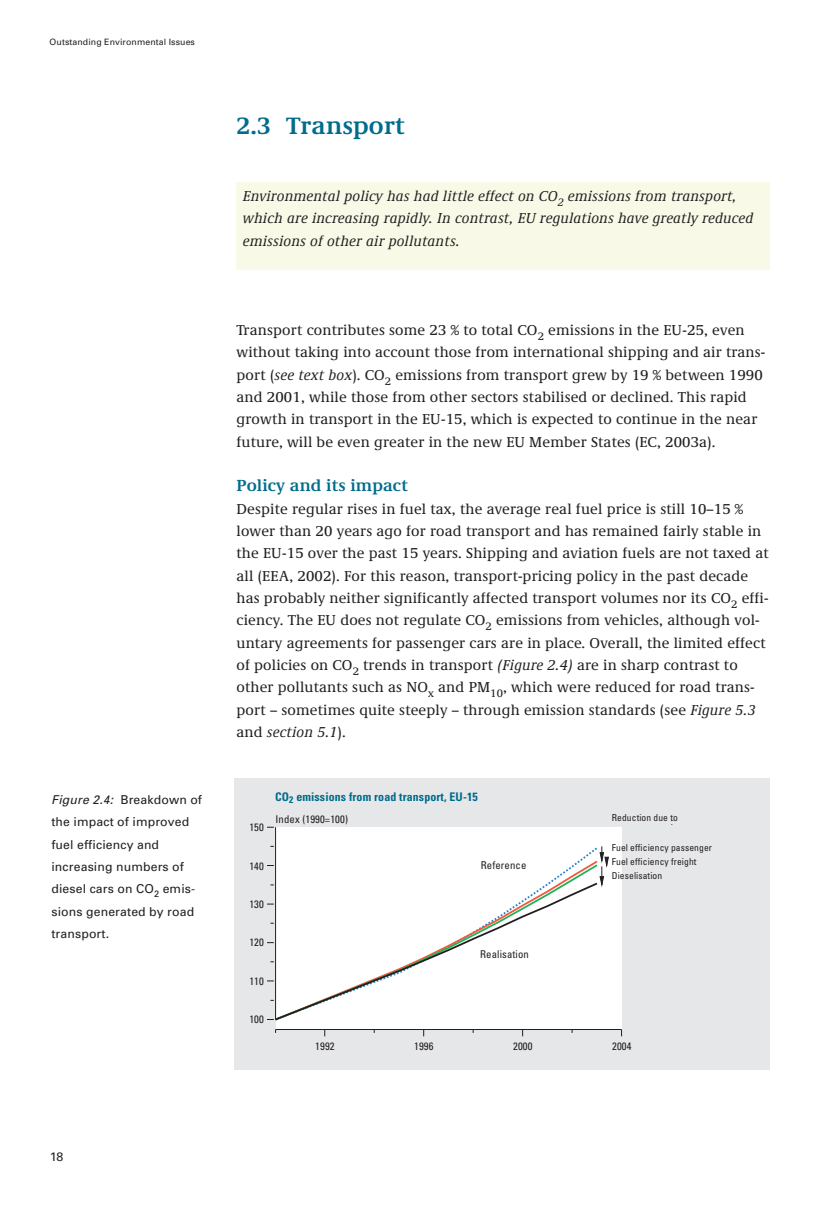
<style>
.page{position:relative;width:819px;height:1216px;background:#fff}
.page>*{position:absolute;margin:0;border:0;box-sizing:border-box;transform-origin:0 0}
.t1{font:700 24.5px "RIVM Demos";letter-spacing:.01em;color:#006c8c}
.t2{font:700 16.62px "RIVM Demos";letter-spacing:.01em;color:#006c8c}
.t3{font:14.88px/22.4px "RIVM Demos";letter-spacing:.01em;color:#231f20}
.t4{font:italic 14.88px/22.4px "RIVM Demos";letter-spacing:.01em;color:#231f20}
.t5{font:12.25px/22.4px "Univers";letter-spacing:.01em;color:#231f20}
.t6{font:700 condensed 11.9px "Univers";letter-spacing:.01em;color:#006c8c}
.t7{font:condensed 10.67px "Univers";letter-spacing:.01em;color:#231f20}
.t8{font:condensed 9.45px/14px "Univers";letter-spacing:.01em;color:#231f20}
.t9{font:8.75px "Univers";letter-spacing:.01em;color:#231f20}
.s1{font-style:italic}
.s2{font-family:"Arial Narrow";font-stretch:normal}
</style>
<div class="page">
<div style="left:234px;top:778px;width:535px;height:292px;background:#e6e7e9"></div>
<div style="left:275px;top:827px;width:346px;height:202px;background:#fff"></div>
<svg style="left:276px;top:862px;width:322px;height:19px"></svg>
<svg style="left:273px;top:881px;width:325px;height:140px"></svg>
<hr style="left:275px;top:1029px;width:346px;height:1px;background:#231f20">
<hr style="left:275px;top:827px;width:1px;height:192px;background:#231f20">
<svg style="left:599px;top:846px;width:10px;height:41px"></svg>
<div style="left:236px;top:182px;width:533px;height:88px;background:#f9f9e7"></div>
<p class="t9" style="left:50px;top:38px;width:147px">Outstanding Environmental Issues</p>
<p class="t5" style="left:51px;top:789px;width:152px"><span class="s1">Figure 2.4:</span> Breakdown of the impact of improved fuel efficiency and increasing numbers of diesel cars on CO<sub>2</sub> emis&shy;sions generated by road transport.</p>
<h1 class="t1" style="left:236px;top:116px;width:170px">2.3 Transport</h1>
<p class="t4" style="left:243px;top:186px;width:511px">Environmental policy has had little effect on CO<sub>2</sub> emissions from transport, which are increasing rapidly. In contrast, EU regulations have greatly reduced emissions of other air pollutants.</p>
<p class="t3" style="left:236px;top:320px;width:530px">Transport contributes some 23 % to total CO<sub>2</sub> emissions in the EU-25, even without taking into account those from international shipping and air trans&shy;port (<span class="s1">see text box</span>). CO<sub>2</sub> emissions from transport grew by 19 % between 1990 and 2001, while those from other sectors stabilised or declined. This rapid growth in transport in the EU-15, which is expected to continue in the near future, will be even greater in the new EU Member States (EC, 2003a).</p>
<p class="t2" style="left:236px;top:479px;width:173px">Policy and its impact</p>
<p class="t3" style="left:236px;top:499px;width:533px">Despite regular rises in fuel tax, the average real fuel price is still 10–15 % lower than 20 years ago for road transport and has remained fairly stable in the EU-15 over the past 15 years. Shipping and aviation fuels are not taxed at all (EEA, 2002). For this reason, transport-pricing policy in the past decade has probably neither significantly affected transport volumes nor its CO<sub>2</sub> effi&shy;ciency. The EU does not regulate CO<sub>2</sub> emissions from vehicles, although vol&shy;untary agreements for passenger cars are in place. Overall, the limited effect of policies on CO<sub>2</sub> trends in transport <span class="s1">(Figure 2.4)</span> are in sharp contrast to other pollutants such as NO<sub>x</sub> and PM<sub>10</sub>, which were reduced for road trans&shy;port – sometimes quite steeply – through emission standards (see <span class="s1">Figure 5.3 </span>and <span class="s1">section 5.1</span>).</p>
<p class="t7" style="left:249px;top:823px;width:16px">150</p>
<p class="t7" style="left:249px;top:861px;width:16px">140</p>
<p class="t6" style="left:275px;top:792px;width:204px">CO<sub>2</sub> emissions from road transport, EU-15</p>
<p class="t7" style="left:275px;top:815px;width:74px">Index (1990=100)</p>
<p class="t7" style="left:480px;top:861px;width:47px">Reference</p>
<p class="t7" style="left:249px;top:900px;width:16px">130</p>
<p class="t7" style="left:249px;top:938px;width:16px">120</p>
<p class="t7" style="left:249px;top:977px;width:16px">110</p>
<p class="t7" style="left:480px;top:950px;width:50px">Realisation</p>
<p class="t8" style="left:611px;top:812px;width:67px">Reduction due to<span class="s2">:</span></p>
<p class="t8" style="left:611px;top:842px;width:102px">Fuel efficiency passenger<br>Fuel efficiency freight<br>Dieselisation</p>
<p class="t7" style="left:249px;top:1015px;width:16px">100</p>
<p class="t7" style="left:315px;top:1042px;width:21px">1992</p>
<p class="t7" style="left:414px;top:1042px;width:21px">1996</p>
<p class="t7" style="left:513px;top:1042px;width:21px">2000</p>
<p class="t7" style="left:611px;top:1042px;width:21px">2004</p>
<p class="t5" style="left:50px;top:1146px;width:15px">18</p>
</div>
